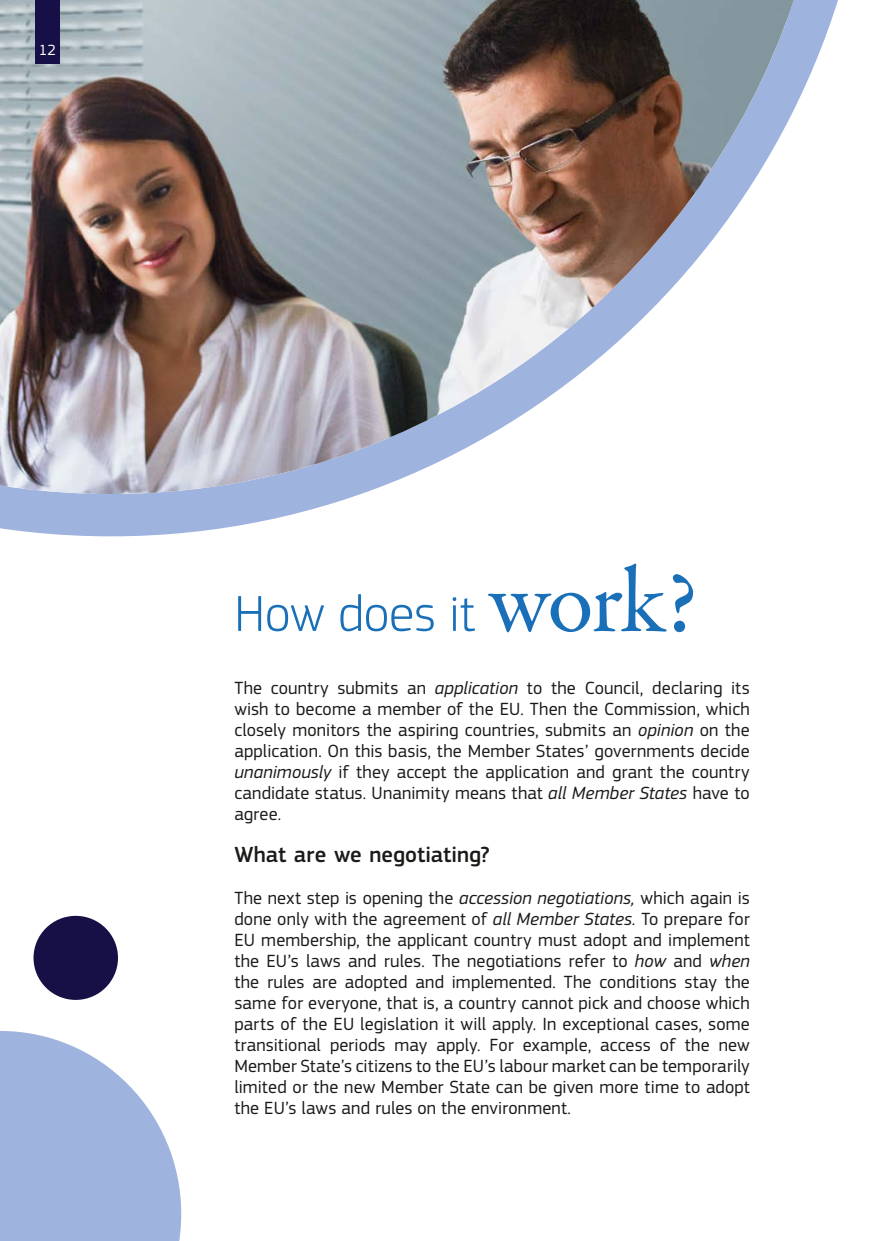
<style>
.page{position:relative;width:874px;height:1241px;background:#fff}
.page>*{position:absolute;margin:0;border:0;box-sizing:border-box;transform-origin:0 0}
.t1{font:300 52.5px "EC Square Sans Pro";letter-spacing:-.005em;color:#1a70b8}
.t2{font:500 22.75px "EC Square Sans Pro";color:#1a1a18}
.t3{font:18.38px/21px "EC Square Sans Pro";letter-spacing:.01em;color:#1a1a18;text-align:justify}
.t4{font:15.4px "EC Square Sans Pro";color:#fff}
.s1{font-family:"Garamond Premr Pro";font-weight:400;font-size:94.5px}
.s2{font-style:italic}
</style>
<div class="page">
<svg style="left:0;top:0;width:838px;height:536px"></svg>
<svg style="left:793px;top:0;width:38px;height:494px"></svg>
<img style="left:0;top:0;width:793px;height:494px">
<svg style="left:0;top:1031px;width:181px;height:209px"></svg>
<div style="left:33px;top:915px;width:85px;height:84px;background:#171046;border-radius:50%"></div>
<div style="left:35px;top:0;width:25px;height:63px;background:#171046"></div>
<p class="t4" style="left:39px;top:41px;width:19px">12</p>
<h1 class="t1" style="left:234px;top:583px;width:464px">How does it <span class="s1">work?</span></h1>
<p class="t3" style="left:234px;top:677px;width:516px">The country submits an <span class="s2">application</span> to the Council, declaring its wish to become a member of the EU. Then the Commission, which closely monitors the aspiring countries, submits an <span class="s2">opinion</span> on the application. On this basis, the Member States’ governments decide <span class="s2">unanimously</span> if they accept the application and grant the country candidate status. Unanimity means that <span class="s2">all Member States</span> have to agree.</p>
<p class="t2" style="left:234px;top:841px;width:257px">What are we negotiating?</p>
<p class="t3" style="left:234px;top:887px;width:516px">The next step is opening the <span class="s2">accession negotiations,</span> which again is done only with the agreement of <span class="s2">all Member States.</span> To prepare for EU membership, the applicant country must adopt and implement the EU’s laws and rules. The negotiations refer to <span class="s2">how</span> and <span class="s2">when </span>the rules are adopted and implemented. The conditions stay the same for everyone, that is, a country cannot pick and choose which parts of the EU legislation it will apply. In exceptional cases, some transitional periods may apply. For example, access of the new Member State’s citizens to the EU’s labour market can be temporarily limited or the new Member State can be given more time to adopt the EU’s laws and rules on the environment.</p>
</div>
